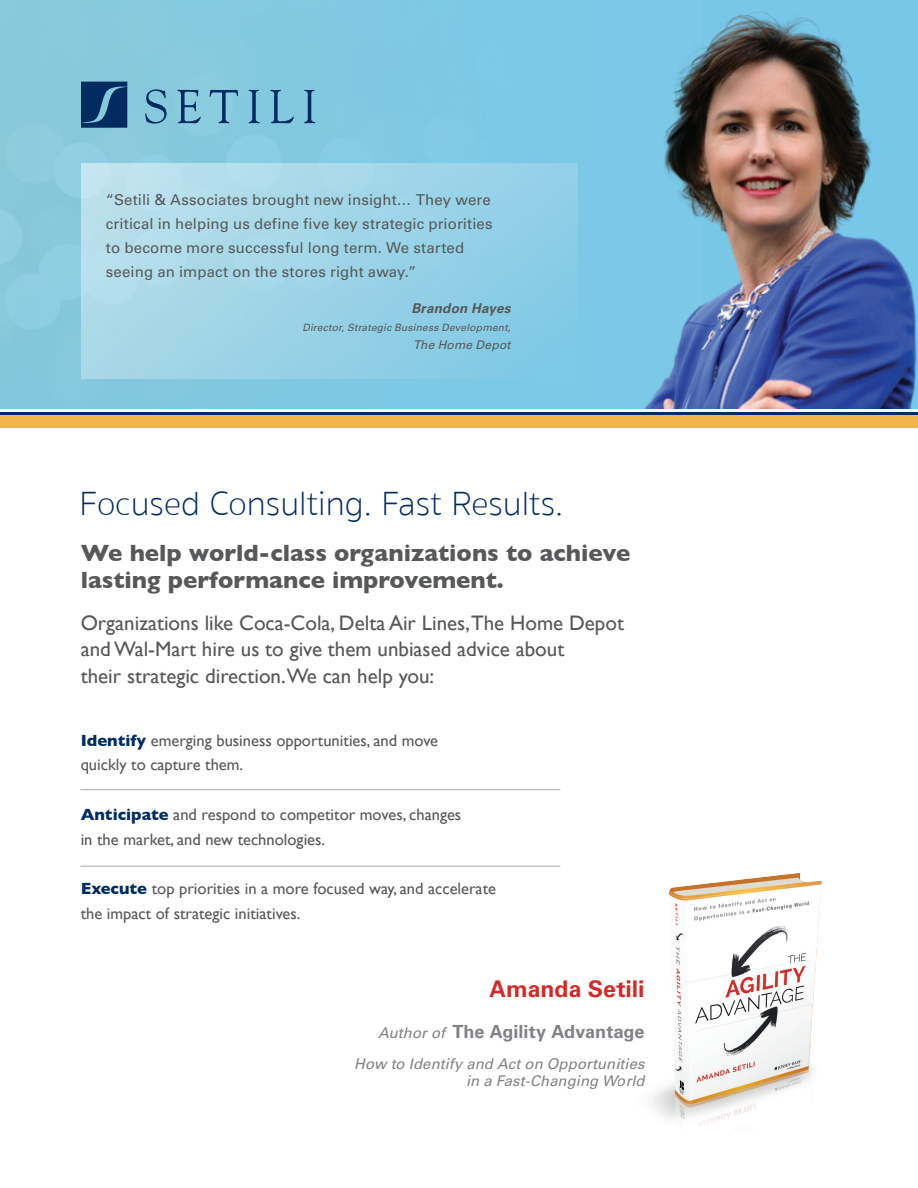
<style>
.page{position:relative;width:918px;height:1188px;background:#fff}
.page>*{position:absolute;margin:0;border:0;box-sizing:border-box;transform-origin:0 0}
.t1{font:100 34.5px "Sukhumvit Set";color:#002c62}
.t2{font:700 24px/26.8px "Gill Sans";color:#57585a}
.t3{font:700 22.95px "Univers";letter-spacing:.005em;color:#d42a27}
.t4{font:21px/26.8px "Gill Sans";color:#57585a}
.t5{font:700 18px "Univers";color:#808285}
.t6{font:16.5px/24.8px "Gill Sans";color:#57585a}
.t7{font:15px/24px "Univers";letter-spacing:.01em;color:#57585a}
.t8{font:italic 14.85px/17.7px "Univers";letter-spacing:.005em;color:#808285;text-align:right}
.t9{font:italic 700 13.5px "Univers";letter-spacing:.015em;color:#57585a}
.t10{font:italic 12px "Univers";letter-spacing:.015em;color:#57585a}
.t11{font:italic 10.2px "Univers";letter-spacing:.02em;color:#57585a}
.s1{font-weight:700;color:#002c62}
.s2{font-weight:400;font-style:italic;font-size:14.85px}
</style>
<div class="page">
<img style="left:0;top:0;width:918px;height:408px">
<svg style="left:81px;top:82px;width:46px;height:46px;background:#103f71"></svg>
<svg style="left:145px;top:89px;width:22px;height:35px"></svg>
<svg style="left:177px;top:90px;width:24px;height:33px"></svg>
<svg style="left:210px;top:90px;width:28px;height:33px"></svg>
<svg style="left:249px;top:90px;width:11px;height:33px"></svg>
<svg style="left:270px;top:90px;width:24px;height:33px"></svg>
<svg style="left:304px;top:90px;width:11px;height:33px"></svg>
<div style="left:81px;top:163px;width:496px;height:216px;background:linear-gradient(to right,#b7deea,#85cbe5)"></div>
<hr style="left:80px;top:789px;width:480px;height:1px;background:#a8a9ad">
<hr style="left:80px;top:866px;width:480px;height:1px;background:#a8a9ad">
<img style="left:551px;top:3px;width:367px;height:405px">
<img style="left:651px;top:873px;width:171px;height:253px">
<hr style="left:0;top:412px;width:918px;height:3px;background:#002c62">
<div style="left:0;top:415px;width:918px;height:12px;background:#f2b549"></div>
<p class="t7" style="left:106px;top:187px;width:388px">“Setili &amp; Associates brought new insight… They were critical in helping us define five key strategic priorities to become more successful long term. We started seeing an impact on the stores right away.”</p>
<p class="t9" style="left:411px;top:300px;width:101px">Brandon Hayes</p>
<p class="t11" style="left:302px;top:321px;width:210px">Director, Strategic Business Development,</p>
<p class="t10" style="left:413px;top:337px;width:99px">The Home Depot</p>
<h1 class="t1" style="left:80px;top:480px;width:485px">Focused Consulting. Fast Results.</h1>
<h2 class="t2" style="left:81px;top:539px;width:551px">We help world-class organizations to achieve lasting performance improvement.</h2>
<p class="t4" style="left:81px;top:609px;width:545px">Organizations like Coca-Cola, Delta Air Lines,The Home Depot and Wal-Mart hire us to give them unbiased advice about<br>their strategic direction.We can help you:</p>
<p class="t6" style="left:81px;top:728px;width:359px"><span class="s1">Identify</span> emerging business opportunities, and move quickly to capture them.</p>
<p class="t6" style="left:81px;top:802px;width:382px"><span class="s1">Anticipate</span> and respond to competitor moves, changes in the market, and new technologies.</p>
<p class="t6" style="left:81px;top:876px;width:417px"><span class="s1">Execute</span> top priorities in a more focused way, and accelerate the impact of strategic initiatives.</p>
<h3 class="t3" style="left:490px;top:976px;width:157px">Amanda Setili</h3>
<p class="t5" style="left:378px;top:1021px;width:268px"><span class="s2">Author of</span> The Agility Advantage</p>
<p class="t8" style="left:354px;top:1055px;width:292px">How to Identify and Act on Opportunities in a Fast-Changing World</p>
</div>
